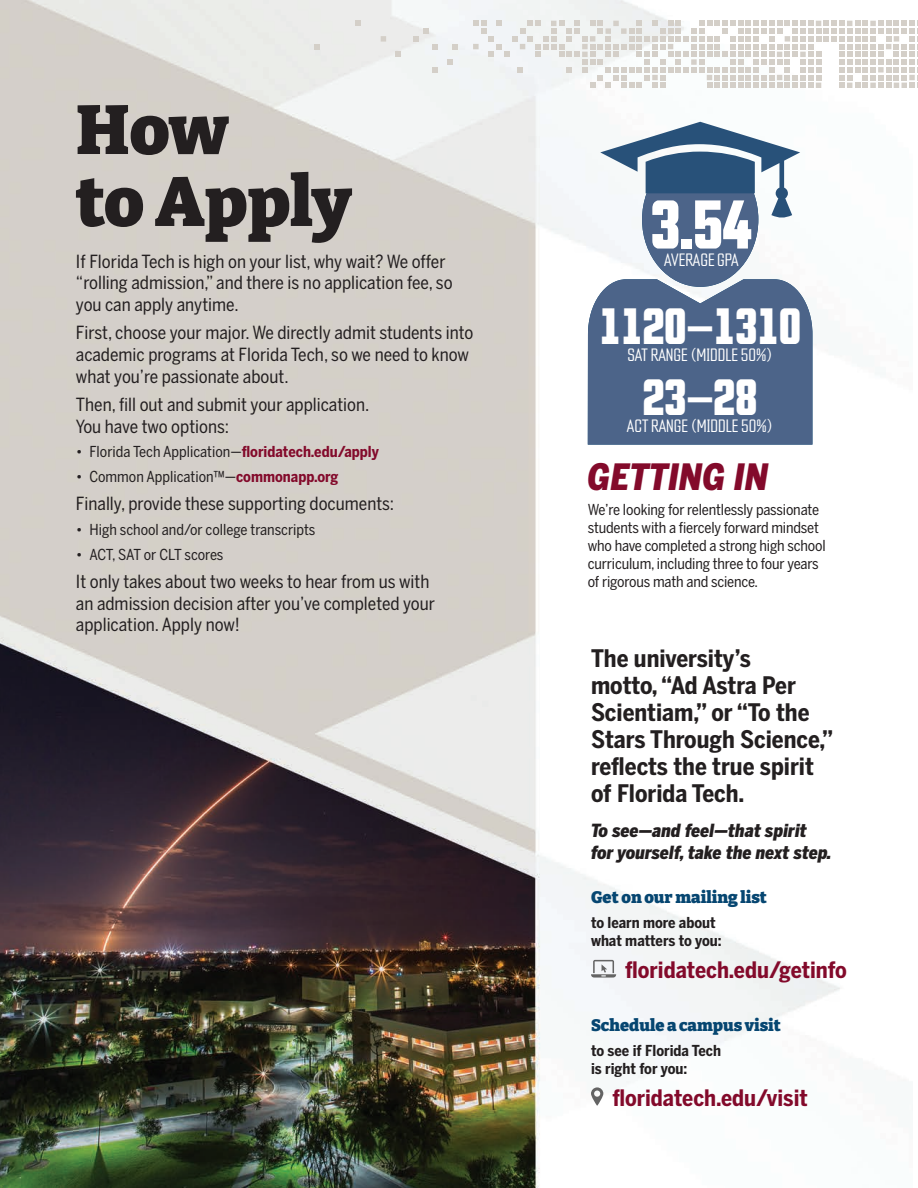
<style>
.page{position:relative;width:918px;height:1188px;background:#fff}
.page>*{position:absolute;margin:0;border:0;box-sizing:border-box;transform-origin:0 0}
.t1{font:900 69px/72px "Bitter";color:#231f20}
.t2{font:700 66.9px "Countach";color:#fff}
.t3{font:700 49.5px "Countach";color:#fff}
.t4{font:italic 900 36px "Benton Sans Condensed";color:#830a2b}
.t5{font:700 24px/27px "Benton Sans Condensed";color:#231f20}
.t6{font:700 22.5px "Benton Sans Condensed";color:#830a2b}
.t7{font:18px/21.6px "Benton Sans Condensed";color:#231f20}
.t8{font:italic 900 18px/21.6px "Benton Sans Condensed";color:#231f20}
.t9{font:300 17.4px "Countach";color:#fff}
.t10{font:900 16.5px "Bitter";color:#064671}
.t11{font:15px/18px "Benton Sans Condensed";letter-spacing:-.01em;color:#231f20}
.t12{font:700 15px/18px "Benton Sans Condensed";color:#231f20}
.s1{font-weight:700;color:#830a2b}
</style>
<div class="page">
<img style="left:0;top:0;width:913px;height:1188px">
<svg style="left:591px;top:960px;width:25px;height:18px"></svg>
<svg style="left:591px;top:1087px;width:12px;height:19px"></svg>
<div style="left:642px;top:152px;width:116px;height:135px;background:#4c6489;border-radius:50%"></div>
<div style="left:588px;top:279px;width:224px;height:166px;background:#4c6489"></div>
<svg style="left:600px;top:122px;width:200px;height:96px"></svg>
<svg style="left:447px;top:59px;width:6px;height:6px"></svg>
<svg style="left:432px;top:67px;width:5px;height:6px"></svg>
<svg style="left:452px;top:44px;width:5px;height:5px"></svg>
<svg style="left:395px;top:52px;width:6px;height:5px"></svg>
<svg style="left:355px;top:21px;width:6px;height:5px"></svg>
<svg style="left:381px;top:36px;width:5px;height:6px"></svg>
<svg style="left:314px;top:44px;width:6px;height:5px"></svg>
<svg style="left:414px;top:28px;width:23px;height:21px"></svg>
<svg style="left:473px;top:21px;width:445px;height:67px"></svg>
<h2 class="t1" style="left:76px;top:92px;width:277px">How<br>to Apply</h2>
<p class="t7" style="left:76px;top:250px;width:378px">If Florida Tech is high on your list, why wait? We offer “rolling admission,” and there is no application fee, so you can apply anytime.</p>
<p class="t7" style="left:76px;top:322px;width:399px">First, choose your major. We directly admit students into academic programs at Florida Tech, so we need to know what you’re passionate about.</p>
<p class="t7" style="left:76px;top:394px;width:295px">Then, fill out and submit your application.<br>You have two options:</p>
<p class="t11" style="left:76px;top:443px;width:305px">• Florida Tech Application—<span class="s1">floridatech.edu/apply</span></p>
<p class="t11" style="left:76px;top:468px;width:264px">• Common Application™—<span class="s1">commonapp.org</span></p>
<p class="t7" style="left:76px;top:493px;width:320px">Finally, provide these supporting documents:</p>
<p class="t11" style="left:76px;top:521px;width:241px">• High school and/or college transcripts</p>
<p class="t11" style="left:76px;top:545px;width:149px">• ACT, SAT or CLT scores</p>
<p class="t7" style="left:76px;top:571px;width:361px">It only takes about two weeks to hear from us with an admission decision after you’ve completed your application. Apply now!</p>
<p class="t2" style="left:651px;top:182px;width:103px">3.54</p>
<p class="t9" style="left:664px;top:249px;width:76px">AVERAGE GPA</p>
<p class="t3" style="left:599px;top:294px;width:203px">1120–1310</p>
<p class="t9" style="left:627px;top:344px;width:147px">SAT RANGE (MIDDLE 50%)</p>
<p class="t3" style="left:643px;top:365px;width:116px">23–28</p>
<p class="t9" style="left:627px;top:415px;width:148px">ACT RANGE (MIDDLE 50%)</p>
<h3 class="t4" style="left:588px;top:454px;width:183px">GETTING IN</h3>
<p class="t11" style="left:588px;top:500px;width:239px">We’re looking for relentlessly passionate students with a fiercely forward mindset who have completed a strong high school curriculum, including three to four years of rigorous math and science.</p>
<p class="t5" style="left:591px;top:645px;width:244px">The university’s<br>motto, “Ad Astra Per<br>Scientiam,” or “To the<br>Stars Through Science,” reflects the true spirit of Florida Tech.</p>
<p class="t8" style="left:591px;top:820px;width:242px">To see—and feel—that spirit for yourself, take the next step.</p>
<p class="t10" style="left:591px;top:887px;width:178px">Get on our mailing list</p>
<p class="t12" style="left:591px;top:914px;width:132px">to learn more about what matters to you:</p>
<p class="t6" style="left:625px;top:955px;width:223px">floridatech.edu/getinfo</p>
<p class="t10" style="left:591px;top:1015px;width:191px">Schedule a campus visit</p>
<p class="t12" style="left:591px;top:1041px;width:132px">to see if Florida Tech</p>
<p class="t12" style="left:591px;top:1059px;width:98px">is right for you:</p>
<p class="t6" style="left:612px;top:1083px;width:197px">floridatech.edu/visit</p>
</div>
